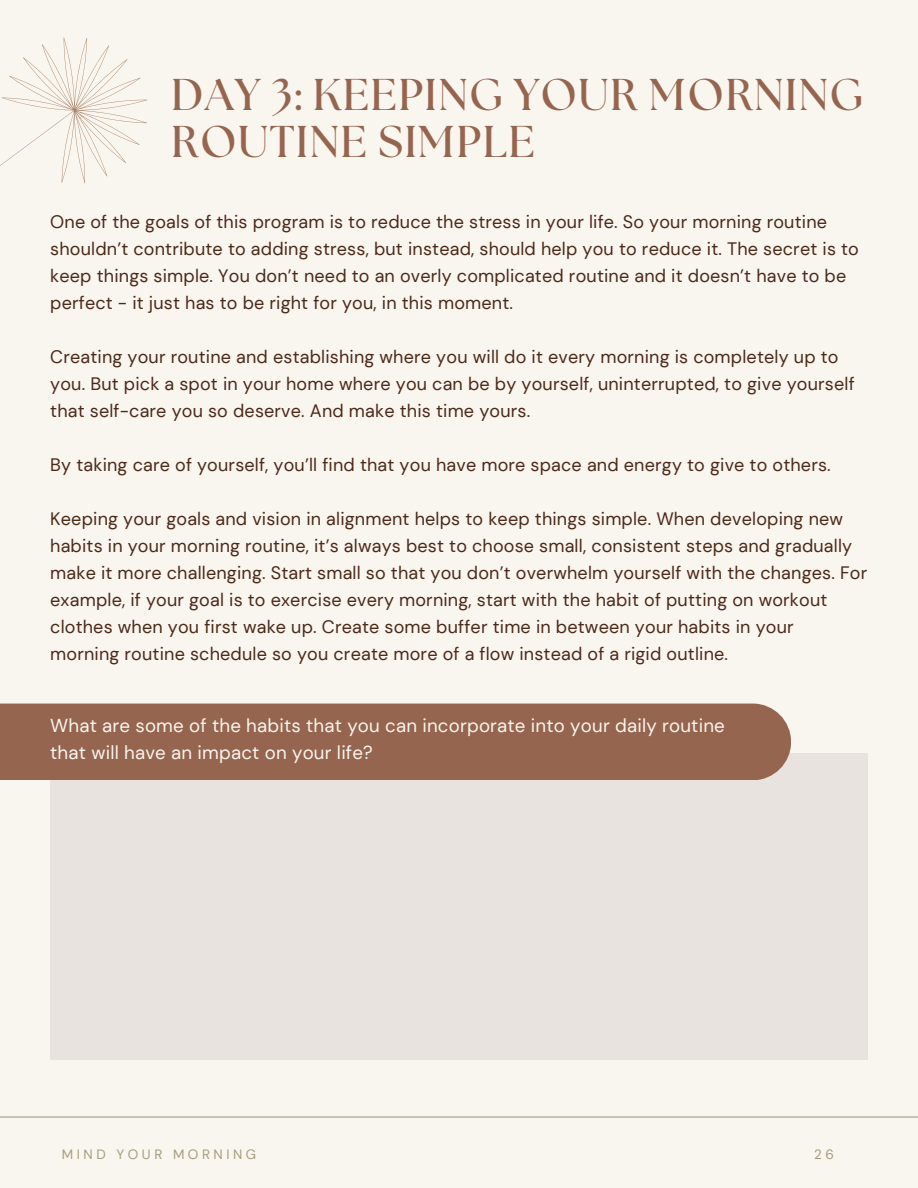
<style>
.page{position:relative;width:918px;height:1188px;background:#f9f5ef}
.page>*{position:absolute;margin:0;border:0;box-sizing:border-box;transform-origin:0 0}
.t1{font:700 44.4px/47.2px "The Seasons";letter-spacing:.03em;color:#96654f}
.t2{font:18.75px/27px "DM Sans";letter-spacing:.01em;color:#f9f5ef}
.t3{font:18px/27px "DM Sans";letter-spacing:.01em;color:#4c2919}
.t4{font:13.5px "DM Sans";letter-spacing:.26em;color:#a59e7e}
</style>
<div class="page">
<hr style="left:0;top:1116px;width:918px;height:2px;background:#a59e7e">
<svg style="left:0;top:37px;width:148px;height:146px"></svg>
<div style="left:50px;top:754px;width:818px;height:306px;background:#e4ddda"></div>
<div style="left:0;top:704px;width:791px;height:76px;background:#96654f"></div>
<h1 class="t1" style="left:171px;top:73px;width:693px">DAY 3: KEEPING YOUR MORNING<br>ROUTINE SIMPLE</h1>
<p class="t3" style="left:50px;top:208px;width:810px">One of the goals of this program is to reduce the stress in your life. So your morning routine shouldn’t contribute to adding stress, but instead, should help you to reduce it. The secret is to keep things simple. You don’t need to an overly complicated routine and it doesn’t have to be perfect - it just has to be right for you, in this moment.</p>
<p class="t3" style="left:50px;top:343px;width:806px">Creating your routine and establishing where you will do it every morning is completely up to you. But pick a spot in your home where you can be by yourself, uninterrupted, to give yourself that self-care you so deserve. And make this time yours.</p>
<p class="t3" style="left:50px;top:451px;width:782px">By taking care of yourself, you’ll find that you have more space and energy to give to others.</p>
<p class="t3" style="left:50px;top:505px;width:818px">Keeping your goals and vision in alignment helps to keep things simple. When developing new habits in your morning routine, it’s always best to choose small, consistent steps and gradually make it more challenging. Start small so that you don’t overwhelm yourself with the changes. For example, if your goal is to exercise every morning, start with the habit of putting on workout clothes when you first wake up. Create some buffer time in between your habits in your morning routine schedule so you create more of a flow instead of a rigid outline.</p>
<p class="t2" style="left:50px;top:712px;width:676px">What are some of the habits that you can incorporate into your daily routine that will have an impact on your life?</p>
<p class="t4" style="left:62px;top:1146px;width:196px">MIND YOUR MORNING</p>
<p class="t4" style="left:814px;top:1146px;width:21px">2 6</p>
</div>
